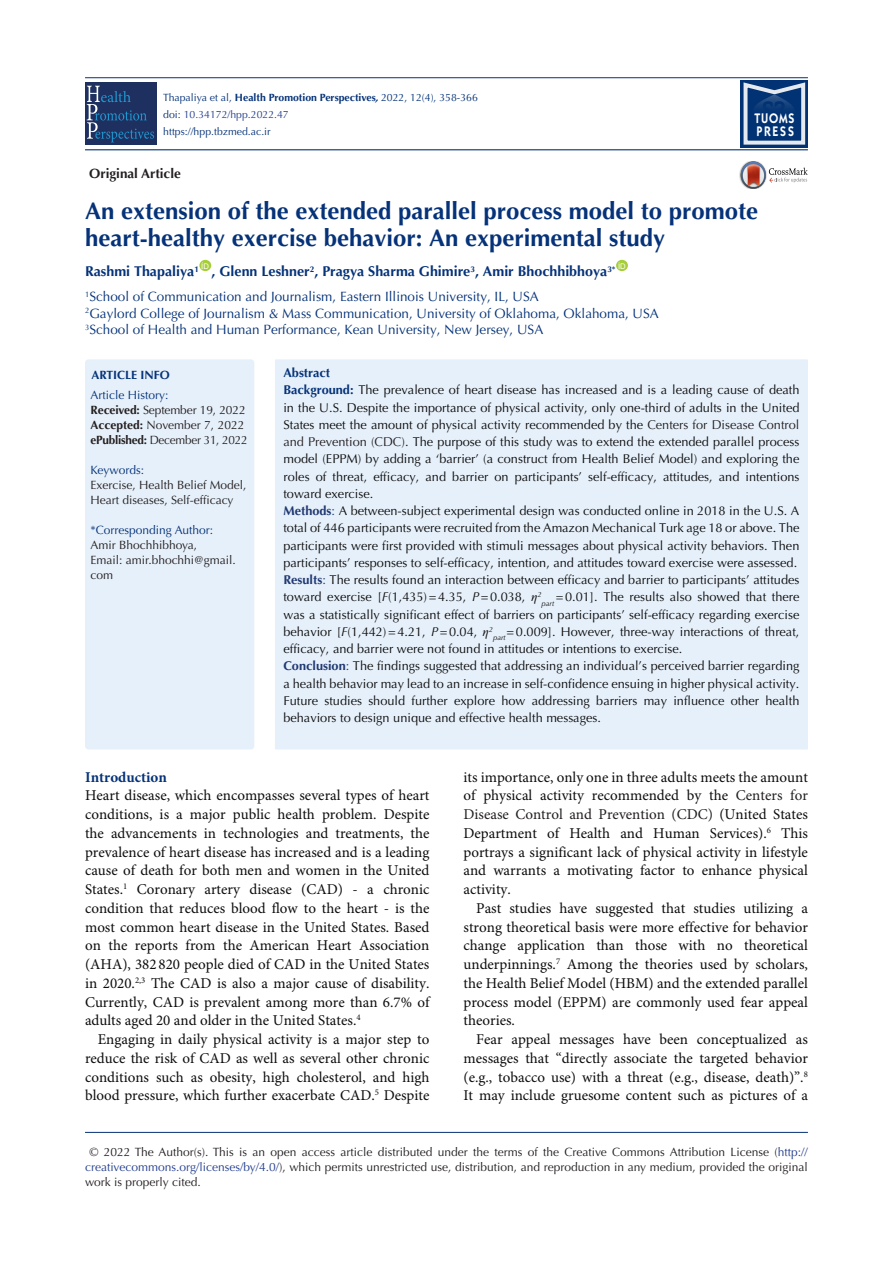
<style>
.page{position:relative;width:893px;height:1263px;background:#fff}
.page>*{position:absolute;margin:0;border:0;box-sizing:border-box;transform-origin:0 0}
.t1{font:700 24px/27px "Optima LT Std";color:#053278}
.t2{font:15px/18.8px "Minion Pro";color:#0d0d0d;text-align:justify}
.heading_1{font:700 15px "Minion Pro";color:#053278}
.t3{font:700 14.25px "Optima LT Std";color:#053278}
.t4{font:600 13.95px/12.3px "ITC Kabel Std";letter-spacing:.11em;color:#fff;scale:.85 1}
.t5{font:13.5px "Optima LT Std";color:#053278}
.t6{font:700 13.5px "Optima LT Std";color:#231f20}
.t7{font:12.75px/17.2px "Optima LT Std";color:#0d0d0d;text-align:justify}
.t8{font:700 12.75px "Optima LT Std";color:#053278}
.corresponding{font:12px/15px "Optima LT Std";color:#231f20}
.t9{font:12px "Optima LT Std";color:#053278}
.corresponding-2{font:12px "Optima LT Std";letter-spacing:-.02em;color:#231f20}
.t10{font:700 12px "Optima LT Std";color:#053278}
.t11{font:10.5px "Optima LT Std";color:#053278}
.t12{font:10.5px "Optima LT Std";color:#253f8e}
.t13{font:7.8px "Arial";color:#fff}
.s1{font-weight:700}
.s2{font-weight:700;font-style:italic}
.s3{color:#053278}
.s4{font-weight:700;color:#053278}
.s5{color:#231f20}
.s6{font-weight:700;color:#213973}
.s7{color:#213973}
.s8{font-style:italic}
.s9{font-family:"Times New Roman";font-style:italic}
.s10{color:#253f8e}
</style>
<div class="page">
<hr style="left:85px;top:149px;width:723px;height:1px;background:#053278">
<hr style="left:85px;top:77px;width:723px;height:1px;background:#053278">
<hr style="left:85px;top:1132px;width:723px;height:1px;background:#053278">
<div style="left:199px;top:260px;width:12px;height:11px;background:#a6ce39;border-radius:50%"></div>
<div style="left:616px;top:260px;width:12px;height:11px;background:#a6ce39;border-radius:50%"></div>
<img style="left:739px;top:169px;width:2px;height:13px">
<svg style="left:741px;top:161px;width:67px;height:28px"></svg>
<div style="left:275px;top:359px;width:533px;height:390px;background:#e6f0fa"></div>
<div style="left:85px;top:359px;width:169px;height:390px;background:#e6f0fa;border-radius:3px"></div>
<div style="left:85px;top:83px;width:71px;height:62px;background:#1e3060"></div>
<svg style="left:87px;top:86px;width:67px;height:56px"></svg>
<div style="left:740px;top:80px;width:68px;height:68px;background:#013273"></div>
<svg style="left:743px;top:82px;width:62px;height:63px"></svg>
<p class="t11" style="left:163px;top:91px;width:316px">Thapaliya et al, <span class="s1">Health Promotion Perspectives</span><span class="s2">,</span> 2022, 12(4), 358-366</p>
<p class="t12" style="left:163px;top:108px;width:127px"><span class="s3">doi:</span> 10.34172/hpp.2022.47</p>
<p class="t11" style="left:163px;top:125px;width:109px">https://hpp.tbzmed.ac.ir</p>
<p class="t6" style="left:89px;top:165px;width:93px">Original Article</p>
<p class="t4" style="left:755px;top:112px;width:48px">TUOMS<br>PRESS</p>
<p class="t1" style="left:85px;top:197px;width:675px">An extension of the extended parallel process model to promote heart-healthy exercise behavior: An experimental study</p>
<p class="t3" style="left:85px;top:263px;width:115px">Rashmi Thapaliya<sup>1</sup></p>
<p class="t13" style="left:201px;top:260px;width:9px">ID</p>
<p class="t3" style="left:212px;top:263px;width:406px">, Glenn Leshner<sup>2</sup>, Pragya Sharma Ghimire<sup>3</sup>, Amir Bhochhibhoya<sup>3*</sup></p>
<p class="t13" style="left:618px;top:260px;width:9px">ID</p>
<p class="t5" style="left:85px;top:289px;width:455px"><sup>1</sup>School of Communication and Journalism, Eastern Illinois University, IL, USA</p>
<p class="t5" style="left:85px;top:305px;width:575px"><sup>2</sup>Gaylord College of Journalism &amp; Mass Communication, University of Oklahoma, Oklahoma, USA</p>
<p class="t5" style="left:85px;top:322px;width:460px"><sup>3</sup>School of Health and Human Performance, Kean University, New Jersey, USA</p>
<p class="t10" style="left:91px;top:368px;width:80px">ARTICLE INFO</p>
<p class="t9" style="left:91px;top:387px;width:80px">Article History:</p>
<p class="corresponding" style="left:91px;top:402px;width:157px"><span class="s1">Received:</span> September 19, 2022</p>
<p class="corresponding" style="left:91px;top:417px;width:155px"><span class="s1">Accepted:</span> November 7, 2022</p>
<p class="corresponding-2" style="left:91px;top:432px;width:159px"><span class="s1">ePublished:</span> December 31, 2022</p>
<p class="t9" style="left:91px;top:462px;width:55px">Keywords:</p>
<p class="corresponding" style="left:91px;top:477px;width:157px">Exercise, Health Belief Model,<br>Heart diseases, Self-efficacy</p>
<p class="t9" style="left:91px;top:522px;width:124px">*Corresponding Author:</p>
<p class="corresponding" style="left:91px;top:537px;width:108px">Amir Bhochhibhoya,</p>
<p class="corresponding" style="left:91px;top:552px;width:147px">Email: amir.bhochhi@gmail. com</p>
<p class="t8" style="left:283px;top:365px;width:48px">Abstract</p>
<p class="t7" style="left:283px;top:382px;width:518px"><span class="s4">Background:</span> The prevalence of heart disease has increased and is a leading cause of death in the U.S. Despite the importance of physical activity, only one-third of adults in the United States meet the amount of physical activity recommended by the <span class="s5">Centers for Disease Control and Prevention (CDC)</span>. The purpose of this study was to extend the extended parallel process model (EPPM) by adding a ‘barrier’ (a construct from Health Belief Model) and exploring the roles of threat, efficacy, and barrier on participants’ self-efficacy, attitudes, and intentions toward exercise.</p>
<p class="t7" style="left:283px;top:502px;width:517px"><span class="s6">Methods</span><span class="s7">:</span> A between-subject experimental design was conducted online in 2018 in the U.S. A total of 446 participants were recruited from the Amazon Mechanical Turk age 18 or above. The participants were first provided with stimuli messages about physical activity behaviors. Then participants’ responses to self-efficacy, intention, and attitudes toward exercise were assessed.</p>
<p class="t7" style="left:283px;top:571px;width:518px"><span class="s6">Results</span><span class="s7">:</span> The results found an interaction between efficacy and barrier to participants’ attitudes toward exercise [<span class="s8">F</span>(1,435)=4.35, <span class="s8">P</span>=0.038, <span class="s9">η</span><sup>2</sup><sub>part</sub> =0.01]. The results also showed that there was a statistically significant effect of barriers on participants’ self-efficacy regarding exercise behavior [<span class="s8">F</span>(1,442)=4.21, <span class="s8">P</span>=0.04, <span class="s9">η</span><sup>2</sup><sub>part</sub>=0.009]. However, three-way interactions of threat, efficacy, and barrier were not found in attitudes or intentions to exercise.</p>
<p class="t7" style="left:283px;top:658px;width:518px"><span class="s6">Conclusion</span><span class="s7">:</span> The findings suggested that addressing an individual’s perceived barrier regarding a health behavior may lead to an increase in self-confidence ensuing in higher physical activity.<br>Future studies should further explore how addressing barriers may influence other health behaviors to design unique and effective health messages.</p>
<p class="heading_1" style="left:85px;top:766px;width:83px">Introduction</p>
<p class="t2" style="left:85px;top:787px;width:346px">Heart disease, which encompasses several types of heart conditions, is a major public health problem. Despite the advancements in technologies and treatments, the prevalence of heart disease has increased and is a leading cause of death for both men and women in the United States.<sup>1</sup> Coronary artery disease (CAD) - a chronic condition that reduces blood flow to the heart - is the most common heart disease in the United States. Based on the reports from the American Heart Association (AHA), 382 820 people died of CAD in the United States in 2020.<sup>2,3</sup> The CAD is also a major cause of disability.<br>Currently, CAD is prevalent among more than 6.7% of adults aged 20 and older in the United States.<sup>4</sup></p>
<p class="t2" style="left:85px;top:1031px;width:346px;text-indent:13px">Engaging in daily physical activity is a major step to reduce the risk of CAD as well as several other chronic conditions such as obesity, high cholesterol, and high blood pressure, which further exacerbate CAD.<sup>5</sup> Despite</p>
<p class="t2" style="left:463px;top:768px;width:346px">its importance, only one in three adults meets the amount of physical activity recommended by the <span class="s5">Centers for Disease Control and Prevention (CDC)</span> (United States Department of Health and Human Services).<sup>6</sup> This portrays a significant lack of physical activity in lifestyle and warrants a motivating factor to enhance physical activity.</p>
<p class="t2" style="left:463px;top:899px;width:346px;text-indent:13px">Past studies have suggested that studies utilizing a strong theoretical basis were more effective for behavior change application than those with no theoretical underpinnings.<sup>7</sup> Among the theories used by scholars, the Health Belief Model (HBM) and the extended parallel process model (EPPM) are commonly used fear appeal theories.</p>
<p class="t2" style="left:463px;top:1031px;width:346px;text-indent:13px">Fear appeal messages have been conceptualized as messages that “directly associate the targeted behavior (e.g., tobacco use) with a threat (e.g., disease, death)”.<sup>8<br></sup>It may include gruesome content such as pictures of a</p>
<p class="corresponding" style="left:85px;top:1144px;width:724px;text-align:justify;text-indent:4px">© 2022 The Author(s). This is an open access article distributed under the terms of the Creative Commons Attribution License (<span class="s10">http:// creativecommons.org/licenses/by/4.0/</span>), which permits unrestricted use, distribution, and reproduction in any medium, provided the original work is properly cited.</p>
</div>
